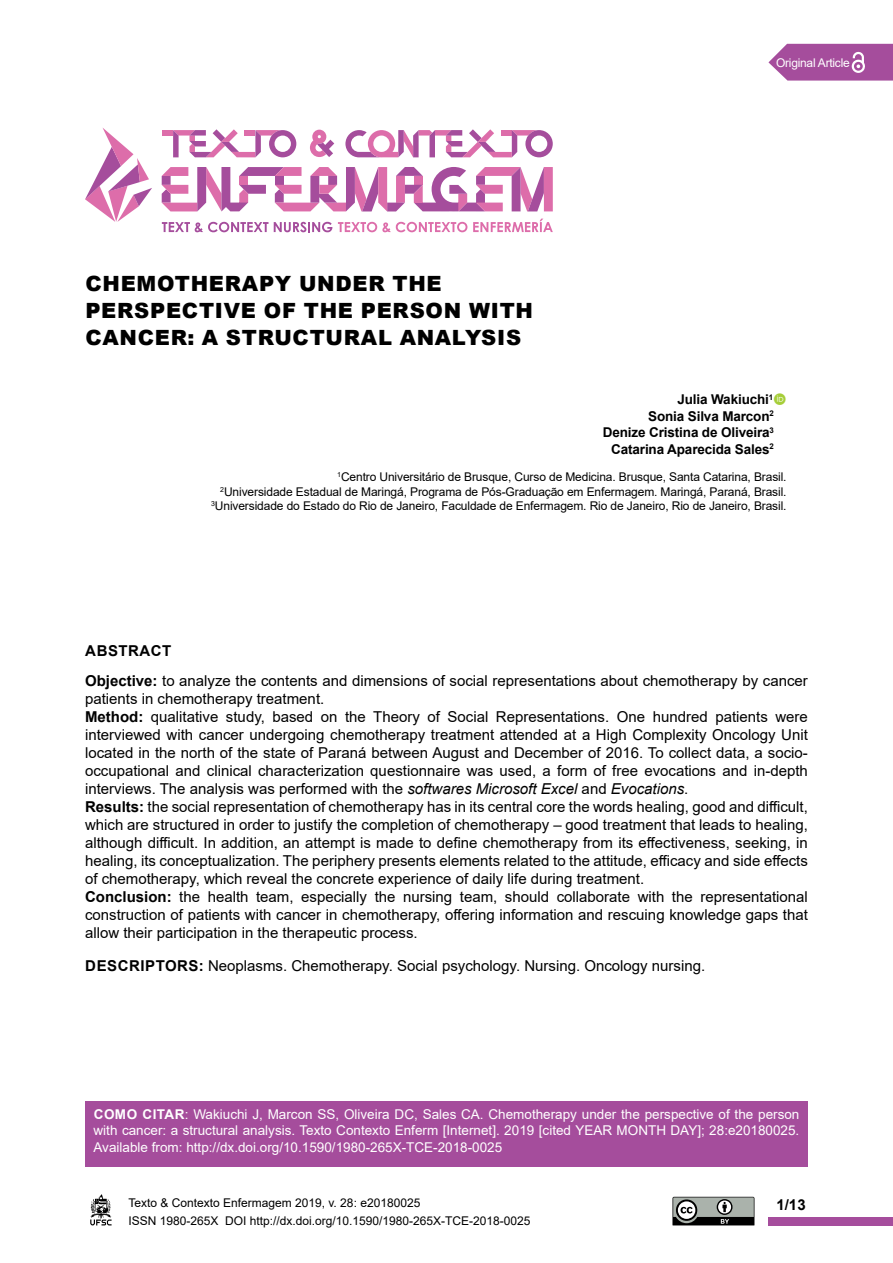
<style>
.page{position:relative;width:893px;height:1263px;background:#fff}
.page>*{position:absolute;margin:0;border:0;box-sizing:border-box;transform-origin:0 0}
.t1{font:900 21px/27px "Arial";letter-spacing:.035em;color:#000}
.t2{font:15px/18px "Arial";color:#000}
.t3{font:700 15px "Arial";color:#000}
.t4{font:13.5px/16.2px "Arial";color:#fff;text-align:justify}
.t5{font:700 13.5px/16.5px "Arial";letter-spacing:-.01em;color:#000;text-align:right}
.t6{font:12px/14.4px "Arial";letter-spacing:-.01em;color:#000}
.t7{font:12px "Arial";letter-spacing:-.02em;color:#fff}
.s1{font-weight:700}
.s2{font-style:italic}
</style>
<div class="page">
<div style="left:769px;top:1217px;width:124px;height:8px;background:#a54d9c"></div>
<svg style="left:90px;top:1194px;width:22px;height:31px"></svg>
<svg style="left:162px;top:167px;width:391px;height:45px"></svg>
<div style="left:162px;top:130px;width:11px;height:6px;background:#dd6daa"></div>
<svg style="left:173px;top:129px;width:123px;height:28px"></svg>
<svg style="left:310px;top:129px;width:243px;height:28px"></svg>
<svg style="left:162px;top:222px;width:106px;height:10px"></svg>
<svg style="left:274px;top:222px;width:58px;height:10px"></svg>
<svg style="left:338px;top:222px;width:129px;height:10px"></svg>
<svg style="left:473px;top:219px;width:80px;height:13px"></svg>
<svg style="left:85px;top:128px;width:67px;height:94px"></svg>
<svg style="left:768px;top:44px;width:125px;height:37px"></svg>
<svg style="left:672px;top:1197px;width:83px;height:29px"></svg>
<div style="left:85px;top:1101px;width:723px;height:66px;background:#a54d9c"></div>
<h1 class="t1" style="left:85px;top:270px;width:449px">CHEMOTHERAPY UNDER THE<br>PERSPECTIVE OF THE PERSON WITH<br>CANCER: A STRUCTURAL ANALYSIS</h1>
<p class="t7" style="left:776px;top:54px;width:75px">Original Article</p>
<p class="t5" style="left:603px;top:392px;width:173px">Julia Wakiuchi<sup>1<br></sup>Sonia Silva Marcon<sup>2<br></sup>Denize Cristina de Oliveira<sup>3<br></sup>Catarina Aparecida Sales<sup>2</sup></p>
<p class="t6" style="left:211px;top:470px;width:577px;text-align:right"><sup>1</sup>Centro Universitário de Brusque, Curso de Medicina. Brusque, Santa Catarina, Brasil.<br><sup>2</sup>Universidade Estadual de Maringá, Programa de Pós-Graduação em Enfermagem. Maringá, Paraná, Brasil.<br><sup>3</sup>Universidade do Estado do Rio de Janeiro, Faculdade de Enfermagem. Rio de Janeiro, Rio de Janeiro, Brasil.</p>
<p class="t2" style="left:85px;top:635px;width:724px;line-height:30.8px"><span class="s1">ABSTRACT<br>Objective:</span> to analyze the contents and dimensions of social representations about chemotherapy by cancer</p>
<p class="t2" style="left:85px;top:690px;width:724px">patients in chemotherapy treatment.<br><span class="s1">Method:</span> qualitative study, based on the Theory of Social Representations. One hundred patients were interviewed with cancer undergoing chemotherapy treatment attended at a High Complexity Oncology Unit located in the north of the state of Paraná between August and December of 2016. To collect data, a socio&shy;occupational and clinical characterization questionnaire was used, a form of free evocations and in-depth interviews. The analysis was performed with the <span class="s2">softwares Microsoft Excel</span> and <span class="s2">Evocations</span>.<br><span class="s1">Results:</span> the social representation of chemotherapy has in its central core the words healing, good and difficult, which are structured in order to justify the completion of chemotherapy – good treatment that leads to healing, although difficult. In addition, an attempt is made to define chemotherapy from its effectiveness, seeking, in healing, its conceptualization. The periphery presents elements related to the attitude, efficacy and side effects of chemotherapy, which reveal the concrete experience of daily life during treatment.<br><span class="s1">Conclusion:</span> the health team, especially the nursing team, should collaborate with the representational construction of patients with cancer in chemotherapy, offering information and rescuing knowledge gaps that allow their participation in the therapeutic process.</p>
<p class="t2" style="left:85px;top:957px;width:621px"><span class="s1">DESCRIPTORS:</span> Neoplasms. Chemotherapy. Social psychology. Nursing. Oncology nursing.</p>
<p class="t4" style="left:94px;top:1106px;width:707px"><span class="s1">COMO CITAR</span>: Wakiuchi J, Marcon SS, Oliveira DC, Sales CA. Chemotherapy under the perspective of the person with cancer: a structural analysis. Texto Contexto Enferm [Internet]. 2019 [cited YEAR MONTH DAY]; 28:e20180025.<br>Available from: http://dx.doi.org/10.1590/1980-265X-TCE-2018-0025</p>
<p class="t6" style="left:128px;top:1194px;width:404px;line-height:18px">Texto &amp; Contexto Enfermagem 2019, v. 28: e20180025<br>ISSN 1980-265X DOI http://dx.doi.org/10.1590/1980-265X-TCE-2018-0025</p>
<p class="t3" style="left:776px;top:1194px;width:31px">1/13</p>
</div>
